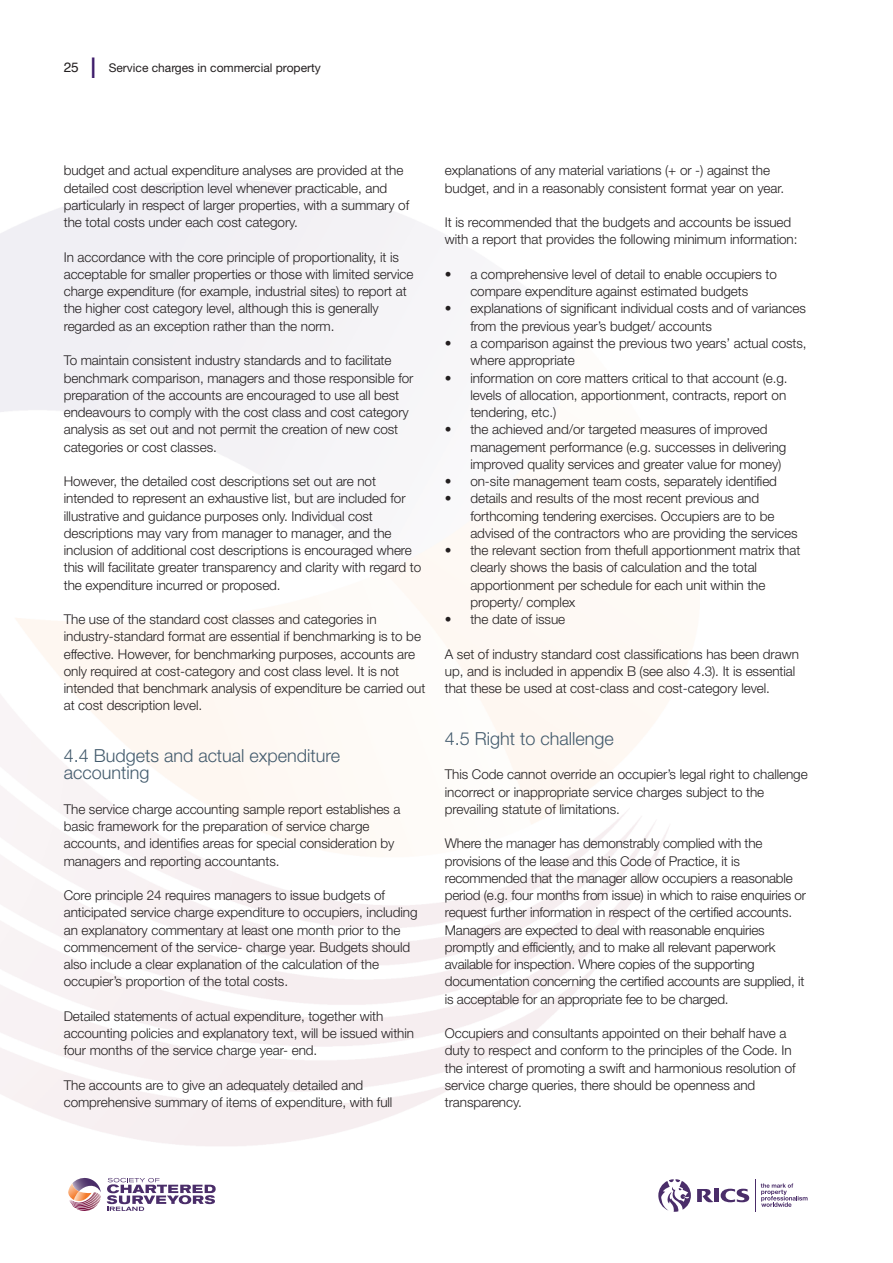
<style>
.page{position:relative;width:893px;height:1263px;background:#fff}
.page>*{position:absolute;margin:0;border:0;box-sizing:border-box;transform-origin:0 0}
.t1{font:300 18px/17.2px "Helvetica Neue";color:#435b6d}
.t2{font:300 13.5px/17.2px "Helvetica Neue";letter-spacing:-.005em;color:#231f20}
.t3{font:13.5px "Helvetica";color:#231f20}
.t4{font:12px "Helvetica Neue";color:#231f20}
.s1{font-size:28.5px;color:#3e1d6b}
</style>
<div class="page">
<svg style="left:68px;top:1178px;width:33px;height:33px"></svg>
<svg style="left:107px;top:1178px;width:109px;height:33px"></svg>
<svg style="left:721px;top:1189px;width:28px;height:13px"></svg>
<div style="left:714px;top:1189px;width:5px;height:13px;background:#4a2d69"></div>
<svg style="left:697px;top:1189px;width:16px;height:13px"></svg>
<svg style="left:658px;top:1179px;width:33px;height:33px"></svg>
<hr style="left:755px;top:1179px;width:1px;height:32px;background:#4a2d69">
<svg style="left:761px;top:1183px;width:47px;height:24px"></svg>
<p class="t3" style="left:64px;top:62px;width:35px">25 <span class="s1">|</span></p>
<p class="t4" style="left:109px;top:64px;width:214px">Service charges in commercial property</p>
<p class="t2" style="left:64px;top:163px;width:347px">budget and actual expenditure analyses are provided at the detailed cost description level whenever practicable, and particularly in respect of larger properties, with a summary of the total costs under each cost category.</p>
<p class="t2" style="left:64px;top:250px;width:351px">In accordance with the core principle of proportionality, it is acceptable for smaller properties or those with limited service charge expenditure (for example, industrial sites) to report at the higher cost category level, although this is generally regarded as an exception rather than the norm.</p>
<p class="t2" style="left:64px;top:353px;width:351px">To maintain consistent industry standards and to facilitate benchmark comparison, managers and those responsible for preparation of the accounts are encouraged to use all best endeavours to comply with the cost class and cost category analysis as set out and not permit the creation of new cost categories or cost classes.</p>
<p class="t2" style="left:64px;top:474px;width:359px">However, the detailed cost descriptions set out are not intended to represent an exhaustive list, but are included for illustrative and guidance purposes only. Individual cost descriptions may vary from manager to manager, and the inclusion of additional cost descriptions is encouraged where this will facilitate greater transparency and clarity with regard to the expenditure incurred or proposed.</p>
<p class="t2" style="left:64px;top:612px;width:363px">The use of the standard cost classes and categories in industry-standard format are essential if benchmarking is to be effective. However, for benchmarking purposes, accounts are only required at cost-category and cost class level. It is not intended that benchmark analysis of expenditure be carried out at cost description level.</p>
<h1 class="t1" style="left:64px;top:749px;width:278px">4.4 Budgets and actual expenditure accounting</h1>
<p class="t2" style="left:64px;top:802px;width:338px">The service charge accounting sample report establishes a basic framework for the preparation of service charge accounts, and identifies areas for special consideration by managers and reporting accountants.</p>
<p class="t2" style="left:64px;top:888px;width:355px">Core principle 24 requires managers to issue budgets of anticipated service charge expenditure to occupiers, including an explanatory commentary at least one month prior to the commencement of the service- charge year. Budgets should also include a clear explanation of the calculation of the occupier’s proportion of the total costs.</p>
<p class="t2" style="left:64px;top:1009px;width:352px">Detailed statements of actual expenditure, together with accounting policies and explanatory text, will be issued within four months of the service charge year- end.</p>
<p class="t2" style="left:64px;top:1078px;width:330px">The accounts are to give an adequately detailed and comprehensive summary of items of expenditure, with full</p>
<p class="t2" style="left:445px;top:163px;width:341px">explanations of any material variations (+ or -) against the budget, and in a reasonably consistent format year on year.</p>
<p class="t2" style="left:445px;top:215px;width:354px">It is recommended that the budgets and accounts be issued with a report that provides the following minimum information:</p>
<p class="t2" style="left:445px;top:267px;width:334px;text-align:center">• a comprehensive level of detail to enable occupiers to compare expenditure against estimated budgets</p>
<p class="t2" style="left:470px;top:301px;width:337px;text-indent:-26px">• explanations of significant individual costs and of variances from the previous year’s budget/ accounts</p>
<p class="t2" style="left:470px;top:336px;width:338px;text-indent:-26px">• a comparison against the previous two years’ actual costs, where appropriate</p>
<p class="t2" style="left:470px;top:370px;width:319px;text-align:justify;text-indent:-26px">• information on core matters critical to that account (e.g. levels of allocation, apportionment, contracts, report on tendering, etc.)</p>
<p class="t2" style="left:470px;top:422px;width:317px;text-indent:-26px">• the achieved and/or targeted measures of improved management performance (e.g. successes in delivering improved quality services and greater value for money)</p>
<p class="t2" style="left:445px;top:474px;width:334px">• on-site management team costs, separately identified</p>
<p class="t2" style="left:470px;top:491px;width:329px;text-indent:-26px">• details and results of the most recent previous and forthcoming tendering exercises. Occupiers are to be advised of the contractors who are providing the services</p>
<p class="t2" style="left:470px;top:543px;width:331px;text-indent:-26px">• the relevant section from thefull apportionment matrix that clearly shows the basis of calculation and the total apportionment per schedule for each unit within the property/ complex</p>
<p class="t2" style="left:445px;top:612px;width:122px">• the date of issue</p>
<p class="t2" style="left:445px;top:646px;width:356px">A set of industry standard cost classifications has been drawn up, and is included in appendix B (see also 4.3). It is essential that these be used at cost-class and cost-category level.</p>
<h1 class="t1" style="left:445px;top:731px;width:170px">4.5 Right to challenge</h1>
<p class="t2" style="left:445px;top:767px;width:364px">This Code cannot override an occupier’s legal right to challenge incorrect or inappropriate service charges subject to the prevailing statute of limitations.</p>
<p class="t2" style="left:445px;top:836px;width:363px">Where the manager has demonstrably complied with the provisions of the lease and this Code of Practice, it is recommended that the manager allow occupiers a reasonable period (e.g. four months from issue) in which to raise enquiries or request further information in respect of the certified accounts.<br>Managers are expected to deal with reasonable enquiries promptly and efficiently, and to make all relevant paperwork available for inspection. Where copies of the supporting documentation concerning the certified accounts are supplied, it is acceptable for an appropriate fee to be charged.</p>
<p class="t2" style="left:445px;top:1026px;width:352px">Occupiers and consultants appointed on their behalf have a duty to respect and conform to the principles of the Code. In the interest of promoting a swift and harmonious resolution of service charge queries, there should be openness and transparency.</p>
</div>
